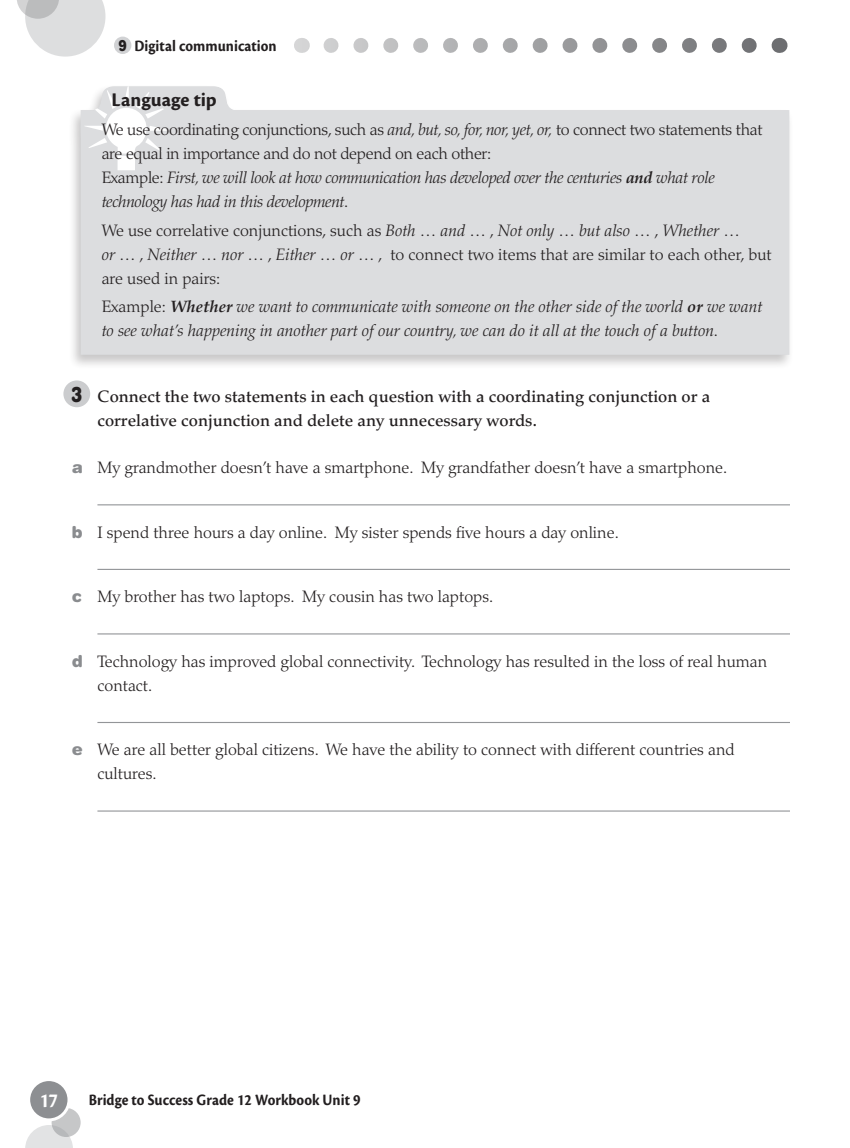
<style>
.page{position:relative;width:850px;height:1148px;background:#fff}
.page>*{position:absolute;margin:0;border:0;box-sizing:border-box;transform-origin:0 0}
.t1{font:700 21px "Cronos Pro";color:#fff;scale:.9 1}
.t2{font:700 20.1px "Cronos Pro";letter-spacing:.005em;color:#231f20}
.t3{font:300 16.5px/24px "Palatino LT Std";color:#231f20}
.t4{font:italic 300 16.5px/24px "Palatino LT Std";letter-spacing:-.02em;color:#231f20}
.t5{font:italic 300 16.5px/24px "Palatino LT Std";color:#231f20}
.t6{font:500 16.5px/24px "Palatino LT Std";color:#231f20}
.t7{font:700 16.5px "Cronos Pro";letter-spacing:.005em;color:#231f20;scale:.91 1}
.s1{font-family:"Helvetica Rounded LT Std";font-weight:900;font-size:15.6px}
.s2{font-style:normal}
.s3{font-weight:700}
.s4{font-style:italic}
.s5{font-family:"Helvetica Rounded LT Std";font-weight:900;font-size:21.45px}
.s6{font-family:"Helvetica Rounded LT Std";font-weight:900;color:#8a8c8f}
</style>
<div class="page">
<svg style="left:25px;top:1124px;width:48px;height:23px"></svg>
<svg style="left:52px;top:1107px;width:29px;height:29px"></svg>
<div style="left:29px;top:1079px;width:40px;height:40px;background:#8d8f92;border-radius:50%"></div>
<div style="left:27px;top:1077px;width:43px;height:44px;border:3px solid #fff;border-radius:50%"></div>
<div style="left:114px;top:37px;width:17px;height:17px;background:#d1d2d4;border-radius:50%"></div>
<svg style="left:323px;top:38px;width:426px;height:15px"></svg>
<svg style="left:779px;top:38px;width:1px;height:15px"></svg>
<svg style="left:301px;top:38px;width:1px;height:15px"></svg>
<svg style="left:17px;top:0;width:88px;height:57px"></svg>
<div style="left:68px;top:84px;width:726px;height:286px;background:#231f20;opacity:.25"></div>
<svg style="left:80px;top:86px;width:709px;height:269px;background:#dedfe1"></svg>
<svg style="left:84px;top:86px;width:84px;height:84px"></svg>
<div style="left:63px;top:380px;width:27px;height:27px;background:#cbccce;border-radius:50%"></div>
<hr style="left:97px;top:504px;width:693px;height:1px;background:#939598">
<hr style="left:97px;top:568px;width:693px;height:2px;background:#939598">
<hr style="left:97px;top:633px;width:693px;height:1px;background:#939598">
<hr style="left:97px;top:721px;width:693px;height:2px;background:#939598">
<hr style="left:97px;top:810px;width:693px;height:1px;background:#939598">
<p class="t7" style="left:118px;top:39px;width:175px"><span class="s1">9</span> Digital communication</p>
<p class="t2" style="left:112px;top:92px;width:107px">Language tip</p>
<p class="t4" style="left:102px;top:119px;width:662px"><span class="s2">We use coordinating conjunctions, such as</span> and, but, so, for, nor, yet, or, <span class="s2">to connect two statements that are equal in importance and do not depend on each other:<br>Example:</span> First, we will look at how communication has developed over the centuries <span class="s3">and</span> what role technology has had in this development<span class="s2">.</span></p>
<p class="t3" style="left:102px;top:220px;width:671px">We use correlative conjunctions, such as <span class="s4">Both</span> … <span class="s4">and</span> … , <span class="s4">Not only</span> … <span class="s4">but also</span> … , <span class="s4">Whether</span> …<br><span class="s4">or</span> … , <span class="s4">Neither</span> … <span class="s4">nor</span> … , <span class="s4">Either</span> … <span class="s4">or</span> … , to connect two items that are similar to each other, but are used in pairs:</p>
<p class="t5" style="left:102px;top:296px;width:662px"><span class="s2">Example:</span> <span class="s3">Whether</span> we want to communicate with someone on the other side of the world <span class="s3">or</span> we want to see what’s happening in another part of our country, we can do it all at the touch of a button<span class="s2">.</span></p>
<p class="t6" style="left:97px;top:386px;width:614px;text-indent:-26px"><span class="s5">3</span> Connect the two statements in each question with a coordinating conjunction or a correlative conjunction and delete any unnecessary words.</p>
<p class="t3" style="left:72px;top:457px;width:657px"><span class="s6">a</span> My grandmother doesn’t have a smartphone. My grandfather doesn’t have a smartphone.</p>
<p class="t3" style="left:72px;top:522px;width:548px"><span class="s6">b</span> I spend three hours a day online. My sister spends five hours a day online.</p>
<p class="t3" style="left:72px;top:586px;width:423px"><span class="s6">c</span> My brother has two laptops. My cousin has two laptops.</p>
<p class="t3" style="left:97px;top:651px;width:671px;text-indent:-26px"><span class="s6">d</span> Technology has improved global connectivity. Technology has resulted in the loss of real human contact.</p>
<p class="t3" style="left:97px;top:739px;width:638px;text-indent:-26px"><span class="s6">e</span> We are all better global citizens. We have the ability to connect with different countries and cultures.</p>
<p class="t1" style="left:40px;top:1091px;width:21px">17</p>
<p class="t7" style="left:89px;top:1092px;width:300px">Bridge to Success Grade 12 Workbook Unit 9</p>
</div>
